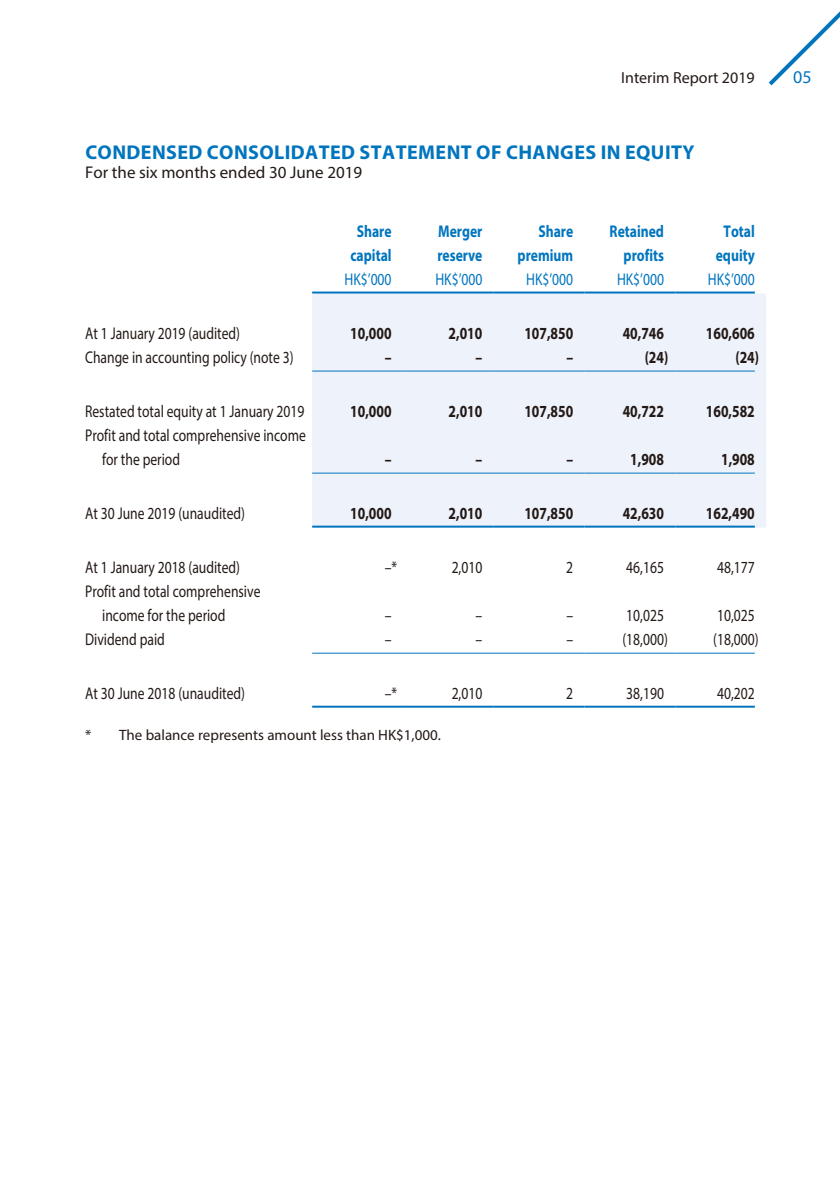
<style>
.page{position:relative;width:840px;height:1191px;background:#fff}
.page>*{position:absolute;margin:0;border:0;box-sizing:border-box;transform-origin:0 0}
.t1{font:700 20px "Myriad Pro";letter-spacing:.02em;color:#0075be}
.t2{font:18px "Myriad Pro";color:#0075be}
.t3{font:17px/24px "Myriad Pro";color:#231916;scale:.8 1}
.t4{font:700 17px "Myriad Pro";color:#231916;scale:.8 1}
.t5{font:700 17px/24px "Myriad Pro";color:#0075be;text-align:center;scale:.8 1}
.t6{font:17px "Myriad Pro";color:#0075be;scale:.8 1}
.t7{font:17px "Myriad Pro";color:#231916}
.t8{font:16px "Myriad Pro";color:#231916}
.t9{font:15px "Myriad Pro";color:#231916}
</style>
<div class="page">
<svg style="left:768px;top:12px;width:71px;height:74px"></svg>
<div style="left:312px;top:293px;width:453px;height:234px;background:#eef2fa"></div>
<hr style="left:312px;top:291px;width:91px;height:2px;background:#0075be">
<hr style="left:403px;top:291px;width:90px;height:2px;background:#0075be">
<hr style="left:493px;top:291px;width:91px;height:2px;background:#0075be">
<hr style="left:584px;top:291px;width:91px;height:2px;background:#0075be">
<hr style="left:675px;top:291px;width:79px;height:2px;background:#0075be">
<hr style="left:312px;top:370px;width:91px;height:1px;background:#0075be">
<hr style="left:403px;top:370px;width:90px;height:1px;background:#0075be">
<hr style="left:493px;top:370px;width:91px;height:1px;background:#0075be">
<hr style="left:584px;top:370px;width:91px;height:1px;background:#0075be">
<hr style="left:675px;top:370px;width:79px;height:1px;background:#0075be">
<hr style="left:312px;top:472px;width:91px;height:1px;background:#0075be">
<hr style="left:403px;top:472px;width:90px;height:1px;background:#0075be">
<hr style="left:493px;top:472px;width:91px;height:1px;background:#0075be">
<hr style="left:584px;top:472px;width:91px;height:1px;background:#0075be">
<hr style="left:675px;top:472px;width:79px;height:1px;background:#0075be">
<hr style="left:312px;top:525px;width:91px;height:2px;background:#0075be">
<hr style="left:403px;top:525px;width:90px;height:2px;background:#0075be">
<hr style="left:493px;top:525px;width:91px;height:2px;background:#0075be">
<hr style="left:584px;top:525px;width:91px;height:2px;background:#0075be">
<hr style="left:675px;top:525px;width:79px;height:2px;background:#0075be">
<hr style="left:312px;top:652px;width:91px;height:1px;background:#0075be">
<hr style="left:403px;top:652px;width:90px;height:1px;background:#0075be">
<hr style="left:493px;top:652px;width:91px;height:1px;background:#0075be">
<hr style="left:584px;top:652px;width:91px;height:1px;background:#0075be">
<hr style="left:675px;top:652px;width:79px;height:1px;background:#0075be">
<hr style="left:312px;top:705px;width:91px;height:2px;background:#0075be">
<hr style="left:403px;top:705px;width:90px;height:2px;background:#0075be">
<hr style="left:493px;top:705px;width:91px;height:2px;background:#0075be">
<hr style="left:584px;top:705px;width:91px;height:2px;background:#0075be">
<hr style="left:675px;top:705px;width:79px;height:2px;background:#0075be">
<p class="t8" style="left:621px;top:68px;width:135px">Interim Report 2019</p>
<p class="t2" style="left:792px;top:66px;width:20px">05</p>
<p class="t1" style="left:85px;top:139px;width:610px">CONDENSED CONSOLIDATED STATEMENT OF CHANGES IN EQUITY</p>
<p class="t7" style="left:85px;top:162px;width:278px">For the six months ended 30 June 2019</p>
<p class="t5" style="left:350px;top:218px;width:53px">Share capital</p>
<p class="t5" style="left:437px;top:218px;width:58px;text-align:left">Merger reserve</p>
<p class="t5" style="left:517px;top:218px;width:71px;text-align:right">Share premium</p>
<p class="t5" style="left:609px;top:218px;width:70px;text-align:right">Retained profits</p>
<p class="t5" style="left:715px;top:218px;width:50px">Total equity</p>
<p class="t6" style="left:344px;top:268px;width:60px">HK$’000</p>
<p class="t6" style="left:435px;top:268px;width:60px">HK$’000</p>
<p class="t6" style="left:526px;top:268px;width:60px">HK$’000</p>
<p class="t6" style="left:616px;top:268px;width:60px">HK$’000</p>
<p class="t6" style="left:707px;top:268px;width:60px">HK$’000</p>
<p class="t3" style="left:85px;top:321px;width:195px">At 1 January 2019 (audited)</p>
<p class="t4" style="left:350px;top:322px;width:53px">10,000</p>
<p class="t4" style="left:448px;top:322px;width:44px">2,010</p>
<p class="t4" style="left:524px;top:322px;width:63px">107,850</p>
<p class="t4" style="left:622px;top:322px;width:53px">40,746</p>
<p class="t4" style="left:705px;top:322px;width:63px">160,606</p>
<p class="t3" style="left:85px;top:345px;width:262px">Change in accounting policy (note 3)</p>
<p class="t4" style="left:384px;top:346px;width:10px">–</p>
<p class="t4" style="left:475px;top:346px;width:10px">–</p>
<p class="t4" style="left:566px;top:346px;width:10px">–</p>
<p class="t4" style="left:644px;top:346px;width:31px">(24)</p>
<p class="t4" style="left:735px;top:346px;width:31px">(24)</p>
<p class="t3" style="left:85px;top:399px;width:275px">Restated total equity at 1 January 2019</p>
<p class="t4" style="left:350px;top:400px;width:53px">10,000</p>
<p class="t4" style="left:448px;top:400px;width:44px">2,010</p>
<p class="t4" style="left:524px;top:400px;width:63px">107,850</p>
<p class="t4" style="left:622px;top:400px;width:53px">40,722</p>
<p class="t4" style="left:705px;top:400px;width:63px">160,582</p>
<p class="t3" style="left:102px;top:423px;width:256px;text-indent:-17px">Profit and total comprehensive income for the period</p>
<p class="t4" style="left:384px;top:448px;width:10px">–</p>
<p class="t4" style="left:475px;top:448px;width:10px">–</p>
<p class="t4" style="left:566px;top:448px;width:10px">–</p>
<p class="t4" style="left:630px;top:448px;width:44px">1,908</p>
<p class="t4" style="left:720px;top:448px;width:44px">1,908</p>
<p class="t3" style="left:85px;top:501px;width:201px">At 30 June 2019 (unaudited)</p>
<p class="t4" style="left:350px;top:502px;width:53px">10,000</p>
<p class="t4" style="left:448px;top:502px;width:44px">2,010</p>
<p class="t4" style="left:524px;top:502px;width:63px">107,850</p>
<p class="t4" style="left:622px;top:502px;width:53px">42,630</p>
<p class="t4" style="left:705px;top:502px;width:63px">162,490</p>
<p class="t3" style="left:85px;top:555px;width:195px">At 1 January 2018 (audited)</p>
<p class="t3" style="left:384px;top:555px;width:17px">–*</p>
<p class="t3" style="left:451px;top:555px;width:40px">2,010</p>
<p class="t3" style="left:566px;top:555px;width:10px">2</p>
<p class="t3" style="left:626px;top:555px;width:49px">46,165</p>
<p class="t3" style="left:716px;top:555px;width:49px">48,177</p>
<p class="t3" style="left:102px;top:579px;width:199px;text-indent:-17px">Profit and total comprehensive income for the period</p>
<p class="t3" style="left:384px;top:603px;width:10px">–</p>
<p class="t3" style="left:475px;top:603px;width:10px">–</p>
<p class="t3" style="left:566px;top:603px;width:10px">–</p>
<p class="t3" style="left:626px;top:603px;width:49px">10,025</p>
<p class="t3" style="left:716px;top:603px;width:49px">10,025</p>
<p class="t3" style="left:85px;top:627px;width:101px">Dividend paid</p>
<p class="t3" style="left:384px;top:627px;width:10px">–</p>
<p class="t3" style="left:475px;top:627px;width:10px">–</p>
<p class="t3" style="left:566px;top:627px;width:10px">–</p>
<p class="t3" style="left:622px;top:627px;width:58px">(18,000)</p>
<p class="t3" style="left:712px;top:627px;width:58px">(18,000)</p>
<p class="t3" style="left:85px;top:681px;width:201px">At 30 June 2018 (unaudited)</p>
<p class="t3" style="left:384px;top:681px;width:17px">–*</p>
<p class="t3" style="left:451px;top:681px;width:40px">2,010</p>
<p class="t3" style="left:566px;top:681px;width:10px">2</p>
<p class="t3" style="left:626px;top:681px;width:49px">38,190</p>
<p class="t3" style="left:716px;top:681px;width:49px">40,202</p>
<p class="t9" style="left:85px;top:726px;width:357px">* The balance represents amount less than HK$1,000.</p>
</div>
